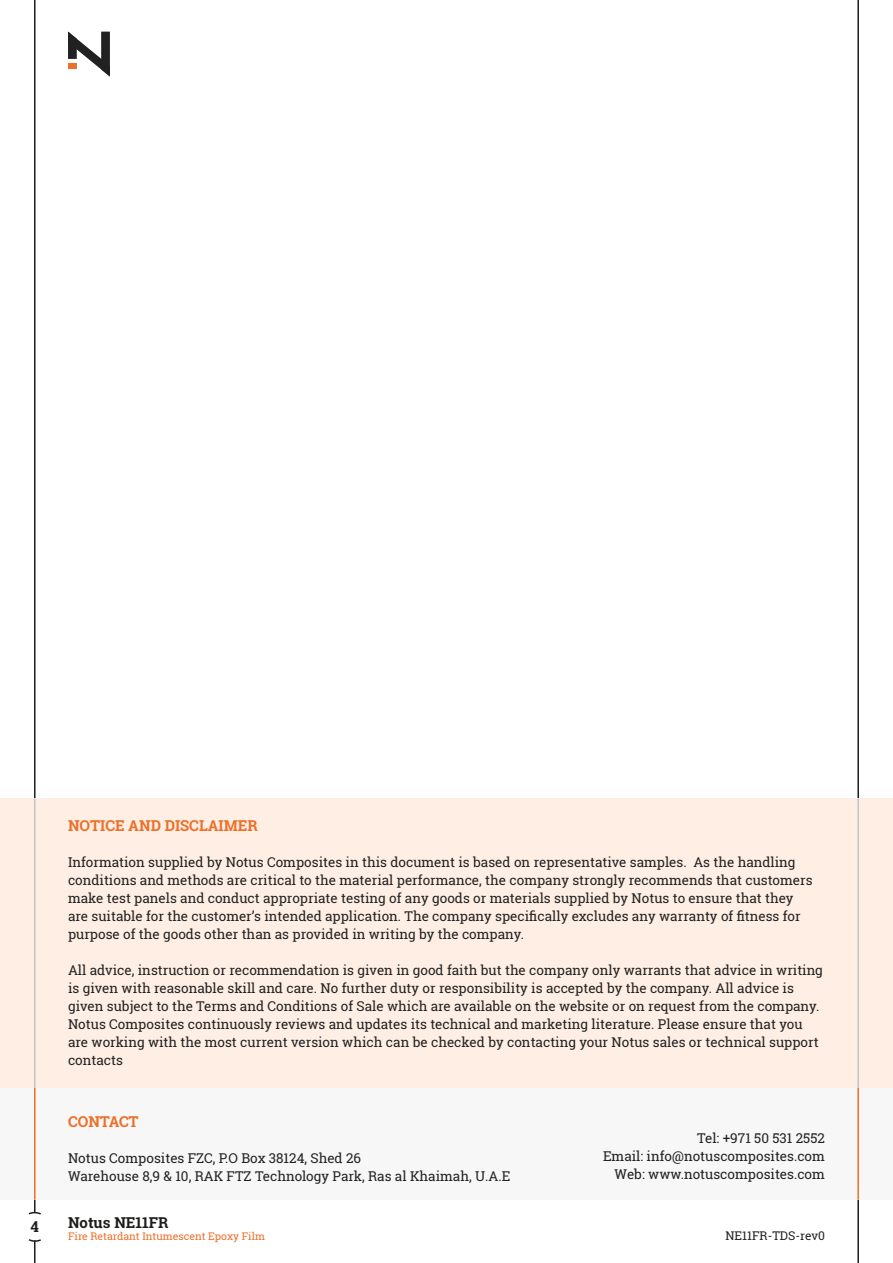
<style>
.page{position:relative;width:893px;height:1263px;background:#fff}
.page>*{position:absolute;margin:0;border:0;box-sizing:border-box;transform-origin:0 0}
.t1{font:700 15px "Roboto Slab";color:#ed6f29}
.t2{font:700 15px "Roboto Slab";color:#1d1d1b}
.t3{font:13.5px/18px "Roboto Slab";color:#212121}
.t4{font:12px "Roboto Slab";color:#212121}
.t5{font:10.5px "Roboto Slab";color:#ed6f29}
</style>
<div class="page">
<hr style="left:34px;top:0;width:2px;height:1263px;background:#1d1d1b">
<hr style="left:857px;top:0;width:2px;height:1263px;background:#1d1d1b">
<div style="left:21px;top:1212px;width:28px;height:28px;background:#fff;border-radius:50%"></div>
<svg style="left:28px;top:1211px;width:13px;height:4px"></svg>
<svg style="left:28px;top:1239px;width:13px;height:3px"></svg>
<svg style="left:68px;top:32px;width:42px;height:45px"></svg>
<div style="left:68px;top:64px;width:9px;height:5px;background:#ed6f29"></div>
<div style="left:0;top:799px;width:892px;height:289px;background:#feeee4"></div>
<div style="left:0;top:1088px;width:892px;height:112px;background:#f7f7f7"></div>
<hr style="left:34px;top:799px;width:2px;height:289px;background:#c4c4c4">
<hr style="left:857px;top:799px;width:2px;height:289px;background:#c4c4c4">
<hr style="left:857px;top:1088px;width:2px;height:112px;background:#ed6f29">
<hr style="left:34px;top:1088px;width:2px;height:112px;background:#ed6f29">
<p class="t2" style="left:30px;top:1216px;width:10px">4</p>
<p class="t1" style="left:68px;top:815px;width:191px">NOTICE AND DISCLAIMER</p>
<p class="t3" style="left:68px;top:852px;width:746px">Information supplied by Notus Composites in this document is based on representative samples. As the handling conditions and methods are critical to the material performance, the company strongly recommends that customers make test panels and conduct appropriate testing of any goods or materials supplied by Notus to ensure that they are suitable for the customer’s intended application. The company specifically excludes any warranty of fitness for purpose of the goods other than as provided in writing by the company.</p>
<p class="t3" style="left:68px;top:960px;width:756px">All advice, instruction or recommendation is given in good faith but the company only warrants that advice in writing is given with reasonable skill and care. No further duty or responsibility is accepted by the company. All advice is given subject to the Terms and Conditions of Sale which are available on the website or on request from the company.</p>
<p class="t3" style="left:68px;top:1014px;width:752px">Notus Composites continuously reviews and updates its technical and marketing literature. Please ensure that you are working with the most current version which can be checked by contacting your Notus sales or technical support contacts</p>
<p class="t1" style="left:68px;top:1111px;width:72px">CONTACT</p>
<p class="t3" style="left:68px;top:1148px;width:295px">Notus Composites FZC, P.O Box 38124, Shed 26</p>
<p class="t3" style="left:68px;top:1166px;width:444px">Warehouse 8,9 &amp; 10, RAK FTZ Technology Park, Ras al Khaimah, U.A.E</p>
<p class="t3" style="left:697px;top:1129px;width:129px">Tel: +971 50 531 2552</p>
<p class="t3" style="left:603px;top:1147px;width:223px">Email: info@notuscomposites.com</p>
<p class="t3" style="left:615px;top:1165px;width:212px">Web: www.notuscomposites.com</p>
<p class="t2" style="left:68px;top:1212px;width:102px">Notus NE11FR</p>
<p class="t5" style="left:68px;top:1229px;width:198px">Fire Retardant Intumescent Epoxy Film</p>
<p class="t4" style="left:725px;top:1228px;width:101px">NE11FR-TDS-rev0</p>
</div>
